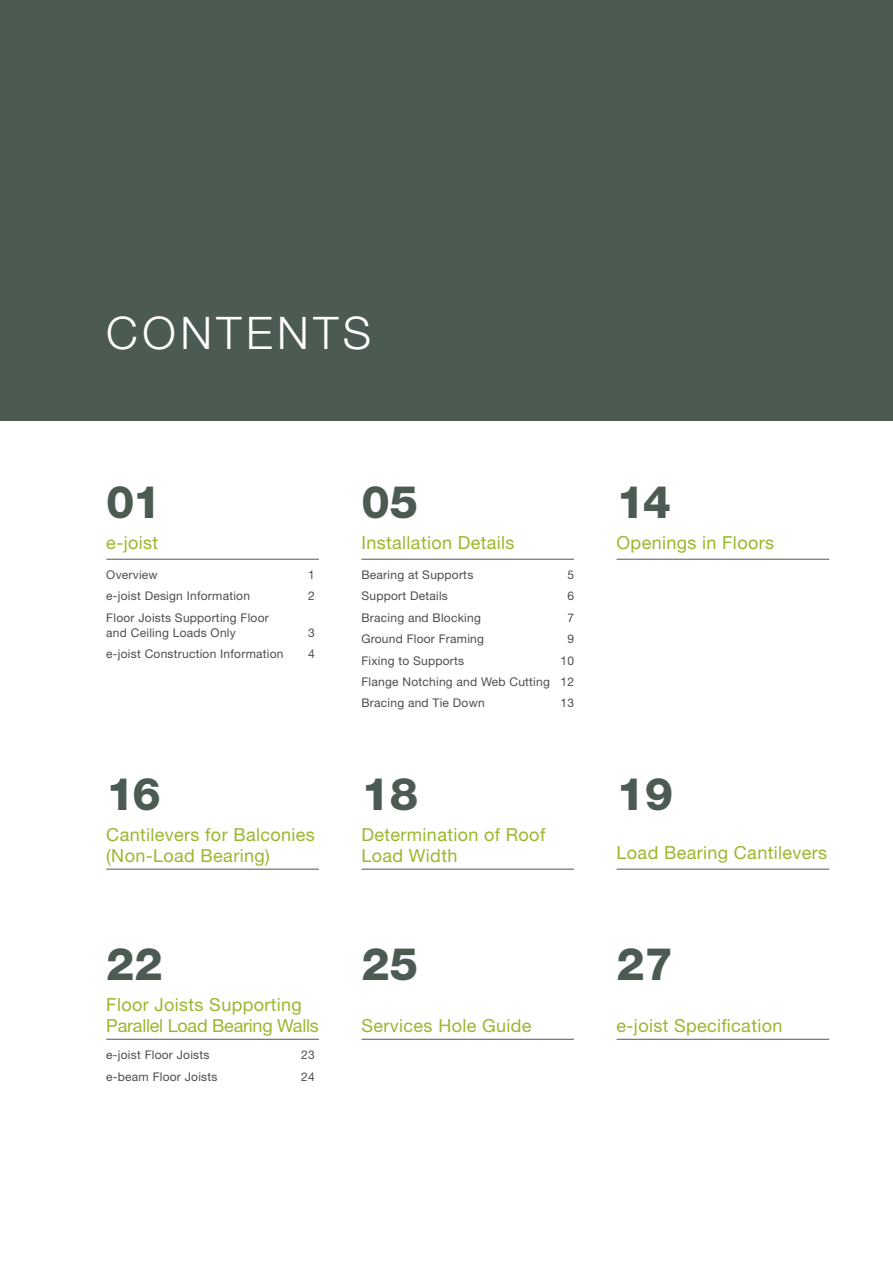
<style>
.page{position:relative;width:893px;height:1263px;background:#fff}
.page>*{position:absolute;margin:0;border:0;box-sizing:border-box;transform-origin:0 0}
.t1{font:800 45px "Helvetica Neue LT Std";color:#4c5b52}
.t2{font:300 45px "Helvetica Neue LT Std";letter-spacing:.1em;color:#fff}
.t3{font:18px/21.6px "Helvetica Neue LT Std";letter-spacing:.02em;color:#9ab72d}
.t4{font:18px/21.6px "Helvetica Neue LT Std";letter-spacing:-.015em;color:#9ab72d}
.t5{font:12px/21.5px "Helvetica Neue LT Std";letter-spacing:.02em;color:#4d4d4f}
</style>
<div class="page">
<div style="left:0;top:0;width:893px;height:421px;background:#4c5b52"></div>
<hr style="left:361px;top:1039px;width:213px;height:1px;background:#4c5b52">
<hr style="left:617px;top:1039px;width:212px;height:1px;background:#4c5b52">
<hr style="left:106px;top:1039px;width:213px;height:1px;background:#4c5b52">
<hr style="left:361px;top:869px;width:213px;height:1px;background:#4c5b52">
<hr style="left:617px;top:869px;width:212px;height:1px;background:#4c5b52">
<hr style="left:106px;top:559px;width:213px;height:1px;background:#4c5b52">
<hr style="left:361px;top:559px;width:213px;height:1px;background:#4c5b52">
<hr style="left:617px;top:559px;width:212px;height:1px;background:#4c5b52">
<hr style="left:106px;top:869px;width:213px;height:1px;background:#4c5b52">
<h1 class="t2" style="left:106px;top:305px;width:266px">CONTENTS</h1>
<h1 class="t1" style="left:106px;top:475px;width:56px">01</h1>
<h2 class="t3" style="left:106px;top:531px;width:53px">e-joist</h2>
<p class="t5" style="left:106px;top:564px;width:53px">Overview</p>
<p class="t5" style="left:308px;top:564px;width:8px">1</p>
<p class="t5" style="left:106px;top:585px;width:145px">e-joist Design Information</p>
<p class="t5" style="left:308px;top:585px;width:8px">2</p>
<p class="t5" style="left:106px;top:610px;width:164px;line-height:15px">Floor Joists Supporting Floor and Ceiling Loads Only</p>
<p class="t5" style="left:308px;top:622px;width:8px">3</p>
<p class="t5" style="left:106px;top:643px;width:179px">e-joist Construction Information</p>
<p class="t5" style="left:308px;top:643px;width:8px">4</p>
<h1 class="t1" style="left:106px;top:767px;width:56px">16</h1>
<h2 class="t3" style="left:106px;top:823px;width:210px">Cantilevers for Balconies (Non-Load Bearing)</h2>
<h1 class="t1" style="left:106px;top:937px;width:58px">22</h1>
<h2 class="t4" style="left:106px;top:993px;width:214px">Floor Joists Supporting<br>Parallel Load Bearing Walls</h2>
<p class="t5" style="left:106px;top:1044px;width:105px">e-joist Floor Joists</p>
<p class="t5" style="left:301px;top:1044px;width:15px">23</p>
<p class="t5" style="left:106px;top:1065px;width:113px">e-beam Floor Joists</p>
<p class="t5" style="left:301px;top:1065px;width:15px">24</p>
<h1 class="t1" style="left:361px;top:475px;width:58px">05</h1>
<h2 class="t3" style="left:361px;top:531px;width:155px">Installation Details</h2>
<p class="t5" style="left:361px;top:564px;width:113px">Bearing at Supports</p>
<p class="t5" style="left:567px;top:564px;width:8px">5</p>
<p class="t5" style="left:361px;top:585px;width:88px">Support Details</p>
<p class="t5" style="left:567px;top:585px;width:8px">6</p>
<p class="t5" style="left:361px;top:607px;width:121px">Bracing and Blocking</p>
<p class="t5" style="left:567px;top:607px;width:8px">7</p>
<p class="t5" style="left:361px;top:628px;width:124px">Ground Floor Framing</p>
<p class="t5" style="left:567px;top:628px;width:8px">9</p>
<p class="t5" style="left:361px;top:649px;width:104px">Fixing to Supports</p>
<p class="t5" style="left:361px;top:649px;width:214px;text-align:justify;text-indent:199px">10<br>Flange Notching and Web Cutting 12<br>Bracing and Tie Down</p>
<p class="t5" style="left:560px;top:692px;width:15px">13</p>
<h1 class="t1" style="left:361px;top:767px;width:58px">18</h1>
<h2 class="t3" style="left:361px;top:823px;width:185px">Determination of Roof<br>Load Width</h2>
<h1 class="t1" style="left:361px;top:937px;width:58px">25</h1>
<h2 class="t3" style="left:361px;top:1015px;width:172px">Services Hole Guide</h2>
<h1 class="t1" style="left:617px;top:475px;width:56px">14</h1>
<h2 class="t3" style="left:617px;top:531px;width:159px">Openings in Floors</h2>
<h1 class="t1" style="left:617px;top:767px;width:58px">19</h1>
<h2 class="t3" style="left:617px;top:841px;width:212px">Load Bearing Cantilevers</h2>
<h1 class="t1" style="left:617px;top:937px;width:58px">27</h1>
<h2 class="t3" style="left:617px;top:1015px;width:167px">e-joist Specification</h2>
</div>
